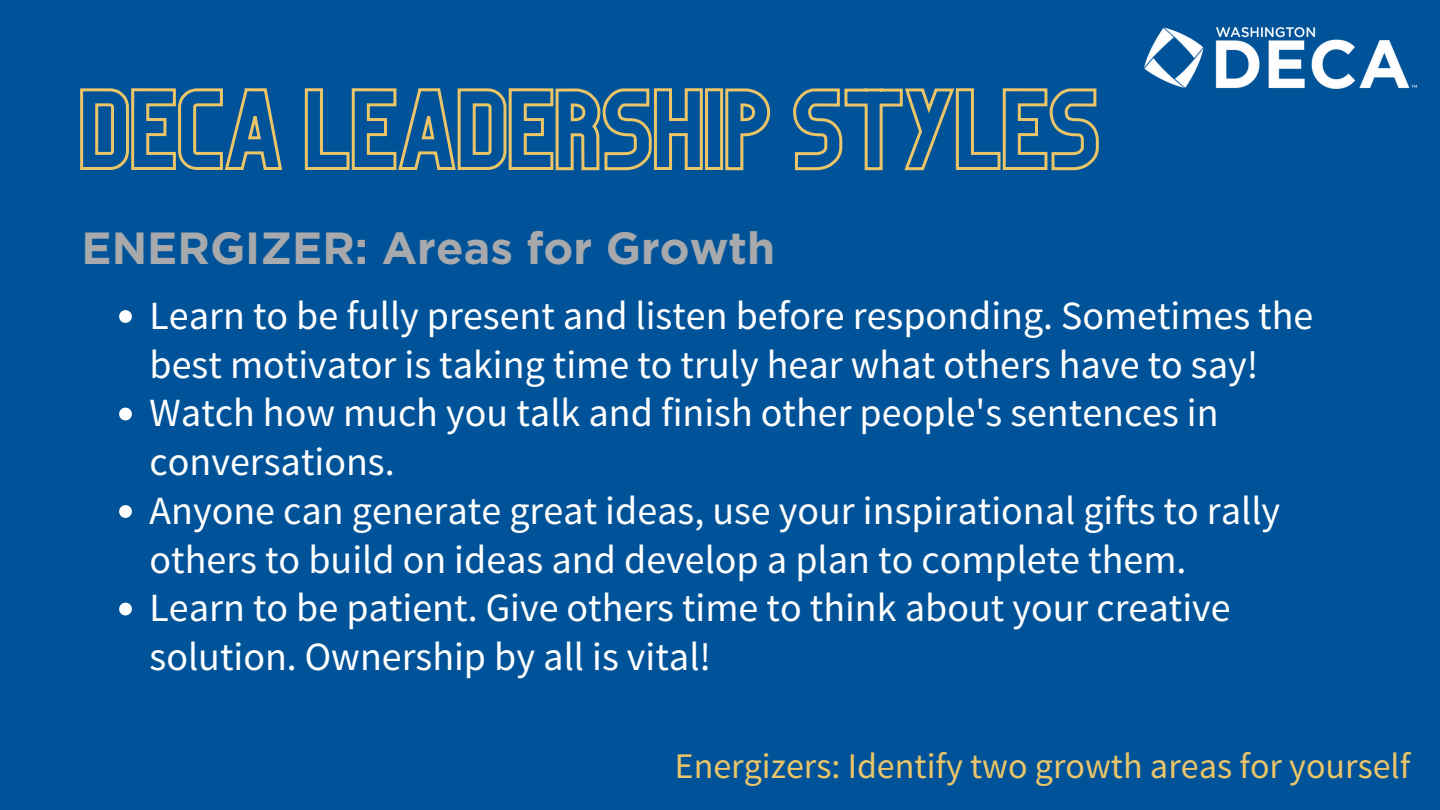
<style>
.page{position:relative;width:1440px;height:810px;background:#005398}
.page>*{position:absolute;margin:0;border:0;box-sizing:border-box;transform-origin:0 0}
.t1{font:700 45px "Gotham";color:#a7a9ac}
.t2{font:40px/48.8px "Source Sans Pro";color:#fff}
.t3{font:36px "Source Sans Pro";color:#ebc568}
</style>
<div class="page">
<svg style="left:80px;top:88px;width:1019px;height:83px"></svg>
<svg style="left:119px;top:310px;width:13px;height:13px"></svg>
<svg style="left:119px;top:408px;width:13px;height:12px"></svg>
<svg style="left:119px;top:505px;width:13px;height:13px"></svg>
<svg style="left:119px;top:603px;width:13px;height:12px"></svg>
<img style="left:1144px;top:27px;width:273px;height:61px">
<p class="t1" style="left:82px;top:221px;width:695px">ENERGIZER: Areas for Growth</p>
<p class="t2" style="left:150px;top:290px;width:1165px">Learn to be fully present and listen before responding. Sometimes the best motivator is taking time to truly hear what others have to say!</p>
<p class="t2" style="left:150px;top:388px;width:1071px">Watch how much you talk and finish other people's sentences in conversations.</p>
<p class="t2" style="left:150px;top:485px;width:1132px">Anyone can generate great ideas, use your inspirational gifts to rally others to build on ideas and develop a plan to complete them.</p>
<p class="t2" style="left:150px;top:583px;width:1083px">Learn to be patient. Give others time to think about your creative solution. Ownership by all is vital!</p>
<p class="t3" style="left:675px;top:742px;width:737px">Energizers: Identify two growth areas for yourself</p>
</div>
